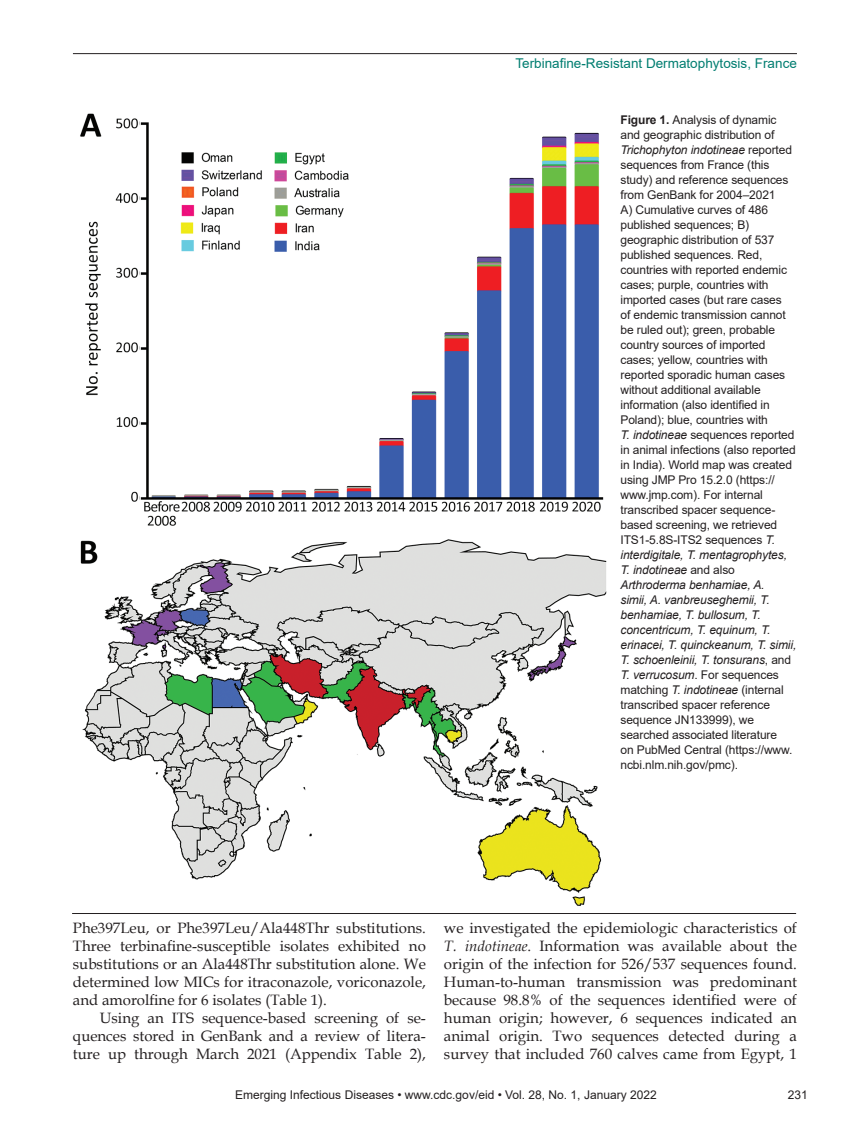
<style>
.page{position:relative;width:851px;height:1134px;background:#fff}
.page>*{position:absolute;margin:0;border:0;box-sizing:border-box;transform-origin:0 0}
.t1{font:15px/18px "Book Antiqua";color:#231f20;text-align:justify}
.t2{font:13.5px "Arial";color:#007d70}
.t3{font:12px/15px "Arial";letter-spacing:-.01em;color:#231f20}
.s1{font-weight:700}
.s2{font-style:italic}
</style>
<div class="page">
<hr style="left:73px;top:53px;width:723px;height:1px;background:#231f20">
<img style="left:80px;top:113px;width:527px;height:793px">
<hr style="left:72px;top:913px;width:724px;height:1px;background:#231f20">
<p class="t2" style="left:515px;top:54px;width:283px">Terbinafine-Resistant Dermatophytosis, France</p>
<p class="t3" style="left:620px;top:112px;width:177px"><span class="s1">Figure 1.</span> Analysis of dynamic and geographic distribution of<br><span class="s2">Trichophyton indotineae</span> reported sequences from France (this study) and reference sequences from GenBank for 2004–2021<br>A) Cumulative curves of 486 published sequences; B) geographic distribution of 537 published sequences. Red, countries with reported endemic cases; purple, countries with imported cases (but rare cases<br>of endemic transmission cannot be ruled out); green, probable country sources of imported cases; yellow, countries with reported sporadic human cases without additional available information (also identified in<br>Poland); blue, countries with<br><span class="s2">T. indotineae</span> sequences reported in animal infections (also reported in India). World map was created using JMP Pro 15.2.0 (https:// www.jmp.com). For internal transcribed spacer sequence&shy;based screening, we retrieved<br>ITS1-5.8S-ITS2 sequences <span class="s2">T. interdigitale, T. mentagrophytes,<br>T. indotineae</span> and also<br><span class="s2">Arthroderma benhamiae, A.<br>simii, A. vanbreuseghemii, T. benhamiae, T. bullosum, T. concentricum, T. equinum, T. erinacei, T. quinckeanum, T. simii,<br>T. schoenleinii, T. tonsurans</span>, and<br><span class="s2">T. verrucosum</span>. For sequences matching <span class="s2">T. indotineae</span> (internal transcribed spacer reference sequence JN133999), we searched associated literature<br>on PubMed Central (https://www. ncbi.nlm.nih.gov/pmc).</p>
<p class="t1" style="left:73px;top:919px;width:354px">Phe397Leu, or Phe397Leu/Ala448Thr substitutions.<br>Three terbinafine-susceptible isolates exhibited no substitutions or an Ala448Thr substitution alone. We determined low MICs for itraconazole, voriconazole, and amorolfine for 6 isolates (Table 1).</p>
<p class="t1" style="left:73px;top:1009px;width:354px;text-indent:27px">Using an ITS sequence-based screening of se&shy;quences stored in GenBank and a review of litera&shy;ture up through March 2021 (Appendix Table 2),</p>
<p class="t1" style="left:444px;top:919px;width:354px">we investigated the epidemiologic characteristics of <span class="s2">T. indotineae</span>. Information was available about the origin of the infection for 526/537 sequences found.<br>Human-to-human transmission was predominant because 98.8% of the sequences identified were of human origin; however, 6 sequences indicated an animal origin. Two sequences detected during a survey that included 760 calves came from Egypt, 1</p>
<p class="t3" style="left:235px;top:1087px;width:423px">Emerging Infectious Diseases • www.cdc.gov/eid • Vol. 28, No. 1, January 2022</p>
<p class="t3" style="left:787px;top:1087px;width:22px">231</p>
</div>
